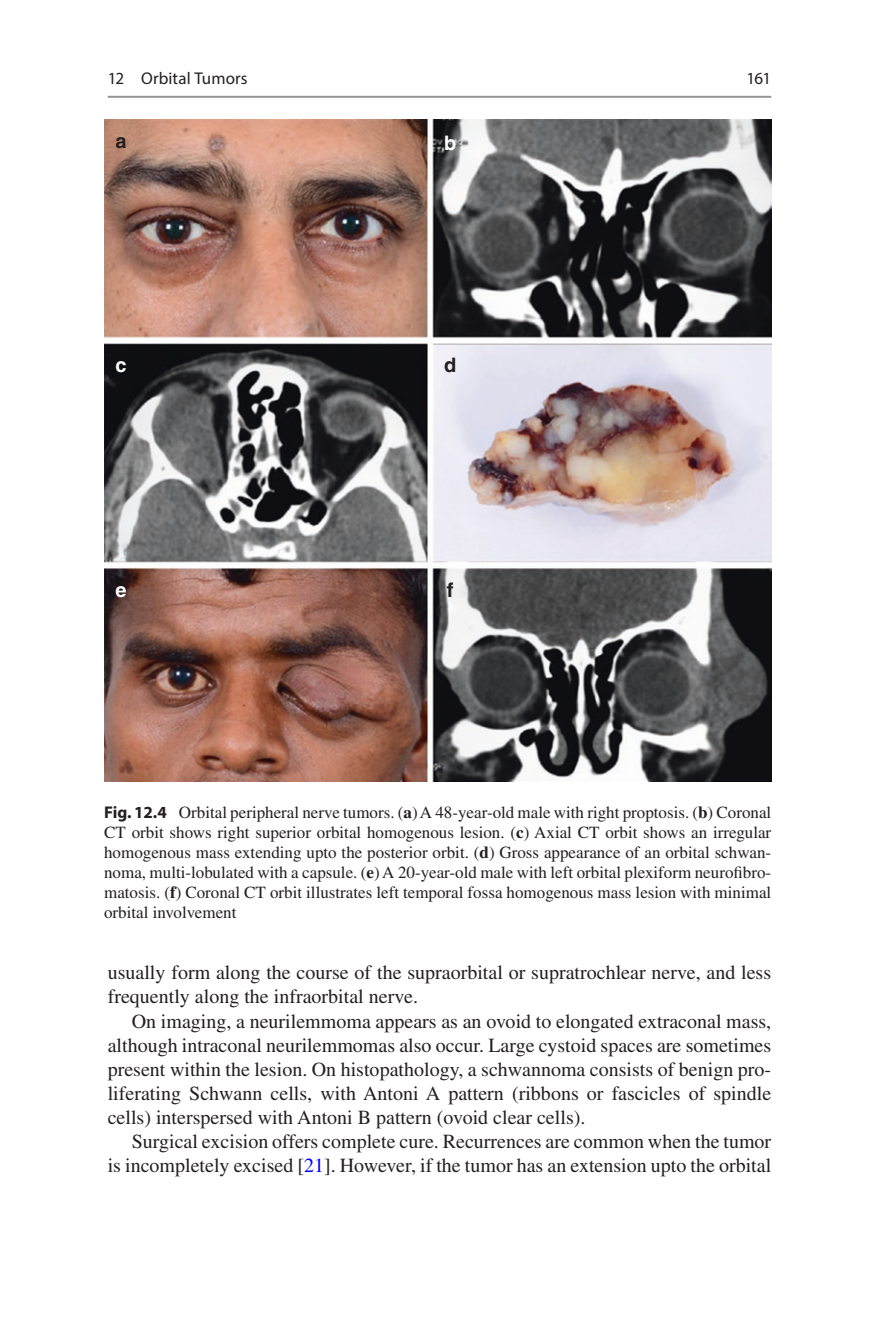
<style>
.page{position:relative;width:879px;height:1333px;background:#fff}
.page>*{position:absolute;margin:0;border:0;box-sizing:border-box;transform-origin:0 0}
.t1{font:20px/24px "Times LT Std";color:#231f20}
.t2{font:20px "Helvetica Bold 4";color:#231f20}
.t3{font:20px "Helvetica Bold 4";color:#fff}
.t4{font:17px/20px "Times LT Std";color:#231f20;text-align:justify}
.t5{font:17px "Myriad Pro";letter-spacing:.005em;color:#231f20}
.s1{font-family:"Myriad Pro";font-weight:700}
.s2{font-weight:700}
.s3{color:#0000fa}
</style>
<div class="page">
<img style="left:104px;top:120px;width:667px;height:661px">
<hr style="left:108px;top:96px;width:663px;height:2px;background:#939598">
<p class="t5" style="left:108px;top:68px;width:141px">12 Orbital Tumors</p>
<p class="t2" style="left:115px;top:129px;width:13px">a</p>
<p class="t3" style="left:444px;top:131px;width:14px">b</p>
<p class="t3" style="left:115px;top:352px;width:13px">c</p>
<p class="t2" style="left:444px;top:352px;width:14px">d</p>
<p class="t3" style="left:115px;top:578px;width:13px">e</p>
<p class="t2" style="left:447px;top:578px;width:8px">f</p>
<p class="t5" style="left:746px;top:68px;width:26px">161</p>
<p class="t4" style="left:104px;top:802px;width:668px"><span class="s1">Fig. 12.4</span> Orbital peripheral nerve tumors. (<span class="s2">a</span>) A 48-year-old male with right proptosis. (<span class="s2">b</span>) Coronal CT orbit shows right superior orbital homogenous lesion. (<span class="s2">c</span>) Axial CT orbit shows an irregular homogenous mass extending upto the posterior orbit. (<span class="s2">d</span>) Gross appearance of an orbital schwan&shy;noma, multi-lobulated with a capsule. (<span class="s2">e</span>) A 20-year-old male with left orbital plexiform neurofibro&shy;matosis. (<span class="s2">f</span>) Coronal CT orbit illustrates left temporal fossa homogenous mass lesion with minimal orbital involvement</p>
<p class="t1" style="left:108px;top:960px;width:665px">usually form along the course of the supraorbital or supratrochlear nerve, and less frequently along the infraorbital nerve.</p>
<p class="t1" style="left:108px;top:1008px;width:665px;text-align:justify;text-indent:24px">On imaging, a neurilemmoma appears as an ovoid to elongated extraconal mass, although intraconal neurilemmomas also occur. Large cystoid spaces are sometimes present within the lesion. On histopathology, a schwannoma consists of benign pro&shy;liferating Schwann cells, with Antoni A pattern (ribbons or fascicles of spindle cells) interspersed with Antoni B pattern (ovoid clear cells).</p>
<p class="t1" style="left:108px;top:1128px;width:665px;text-align:right">Surgical excision offers complete cure. Recurrences are common when the tumor<br>is incompletely excised [<span class="s3">21</span>]. However, if the tumor has an extension upto the orbital</p>
</div>
